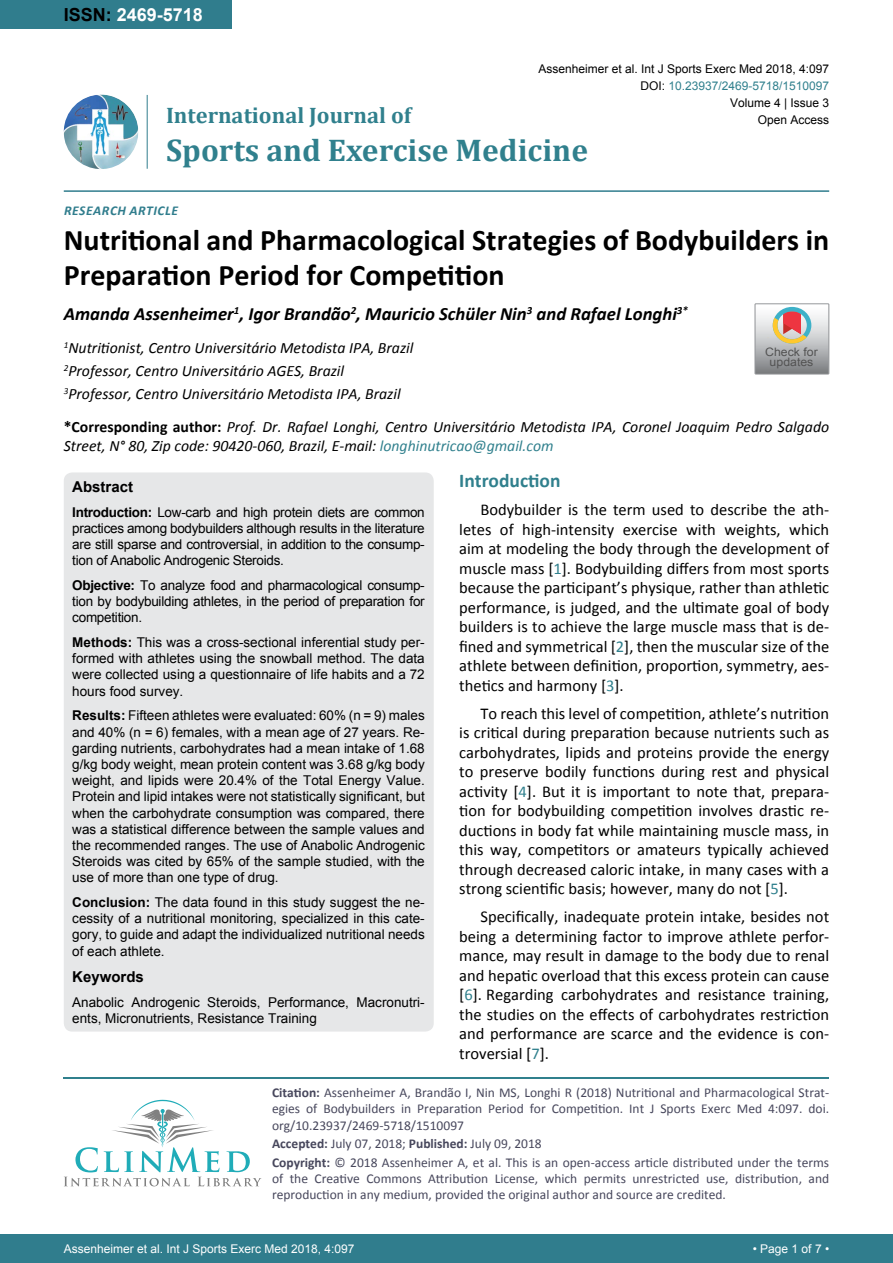
<style>
.page{position:relative;width:893px;height:1263px;background:#fff}
.page>*{position:absolute;margin:0;border:0;box-sizing:border-box;transform-origin:0 0}
.t1{font:700 31.5px "Cambria";color:#30808d}
.t2{font:700 30px/34.5px "Calibri";color:#000}
.t3{font:700 22.5px "Cambria";color:#30808d}
.t4{font:700 19.5px "Calibri";color:#30808d}
.t5{font:italic 700 18.75px "Calibri";color:#000}
.t6{font:700 18px "Arial";color:#fff}
.t7{font:16.5px/19.5px "Calibri";color:#000;text-align:justify}
.t8{font:italic 15.75px/23.1px "Calibri";color:#000}
.t9{font:700 15px "Arial";color:#000}
.t10{font:13.5px/16.2px "Arial";color:#000;text-align:justify}
.t11{font:13.5px/16.2px "Calibri";color:#47475c}
.t12{font:italic 700 13.5px "Calibri";letter-spacing:.04em;color:#307d8d}
.t13{font:12px "Arial";color:#000}
.t14{font:12px "Arial";color:#fff}
.t15{font:12px "Arial";color:#30808d}
.t16{font:11.7px/10.1px "Arial";color:#535353;text-align:center;scale:1.06 1}
.s1{color:#000}
.s2{font-weight:700;font-style:normal}
.s3{color:#30808d}
.s4{font-weight:700}
</style>
<div class="page">
<div style="left:0;top:1234px;width:893px;height:29px;background:#307d8d"></div>
<div style="left:0;top:0;width:231px;height:28px;background:#307d8d"></div>
<img style="left:64px;top:95px;width:74px;height:74px;border-radius:37px">
<hr style="left:147px;top:95px;width:1px;height:74px;background:#307d8d">
<hr style="left:64px;top:190px;width:765px;height:2px;background:#307d8d">
<hr style="left:64px;top:1077px;width:765px;height:1px;background:#30808d">
<svg style="left:64px;top:1100px;width:197px;height:86px"></svg>
<svg style="left:755px;top:304px;width:74px;height:70px;background:#bdb6b3"></svg>
<div style="left:64px;top:472px;width:370px;height:559px;background:#e6e7e8;border-radius:9px"></div>
<h3 class="t6" style="left:64px;top:2px;width:141px"><span class="s1">ISSN:</span> 2469-5718</h3>
<p class="t13" style="left:538px;top:60px;width:292px">Assenheimer et al. Int J Sports Exerc Med 2018, 4:097</p>
<p class="t13" style="left:730px;top:95px;width:101px">Volume 4 | Issue 3</p>
<p class="t15" style="left:640px;top:78px;width:190px"><span class="s1">DOI:</span> 10.23937/2469-5718/1510097</p>
<h3 class="t3" style="left:166px;top:100px;width:247px">International Journal of</h3>
<h1 class="t1" style="left:166px;top:128px;width:423px">Sports and Exercise Medicine</h1>
<p class="t13" style="left:758px;top:112px;width:73px">Open Access</p>
<p class="t12" style="left:64px;top:202px;width:115px">Research Ar ticl e</p>
<h2 class="t2" style="left:64px;top:221px;width:767px">Nutritional and Pharmacological Strategies of Bodybuilders in<br>Preparation Period for Competition</h2>
<h3 class="t5" style="left:64px;top:302px;width:626px">Amanda Assenheimer<sup>1</sup>, Igor Brandão<sup>2</sup>, Mauricio Schüler Nin<sup>3</sup> and Rafael Longhi<sup>3*</sup></h3>
<p class="t8" style="left:64px;top:336px;width:351px"><sup>1</sup>Nutritionist, Centro Universitário Metodista IPA, Brazil<br><sup>2</sup>Professor, Centro Universitário AGES, Brazil<br><sup>3</sup>Professor, Centro Universitário Metodista IPA, Brazil</p>
<p class="t8" style="left:64px;top:417px;width:767px;line-height:18.9px"><span class="s2">*Corresponding author:</span> Prof. Dr. Rafael Longhi, Centro Universitário Metodista IPA, Coronel Joaquim Pedro Salgado<br>Street, N° 80, Zip code: 90420-060, Brazil, E-mail: <span class="s3">longhinutricao@gmail.com</span></p>
<h3 class="t4" style="left:459px;top:468px;width:103px">Introduction</h3>
<p class="t7" style="left:459px;top:500px;width:371px;text-indent:21px">Bodybuilder is the term used to describe the ath&shy;letes of high-intensity exercise with weights, which aim at modeling the body through the development of muscle mass [<span class="s3">1</span>]. Bodybuilding differs from most sports because the participant’s physique, rather than athletic performance, is judged, and the ultimate goal of body builders is to achieve the large muscle mass that is de&shy;fined and symmetrical [<span class="s3">2</span>], then the muscular size of the athlete between definition, proportion, symmetry, aes&shy;thetics and harmony [<span class="s3">3</span>].</p>
<p class="t7" style="left:459px;top:703px;width:371px;text-indent:21px">To reach this level of competition, athlete’s nutrition is critical during preparation because nutrients such as carbohydrates, lipids and proteins provide the energy to preserve bodily functions during rest and physical activity [<span class="s3">4</span>]. But it is important to note that, prepara&shy;tion for bodybuilding competition involves drastic re&shy;ductions in body fat while maintaining muscle mass, in this way, competitors or amateurs typically achieved through decreased caloric intake, in many cases with a strong scientific basis; however, many do not [<span class="s3">5</span>].</p>
<p class="t7" style="left:459px;top:907px;width:371px;text-indent:21px">Specifically, inadequate protein intake, besides not being a determining factor to improve athlete perfor&shy;mance, may result in damage to the body due to renal and hepatic overload that this excess protein can cause [<span class="s3">6</span>]. Regarding carbohydrates and resistance training, the studies on the effects of carbohydrates restriction and performance are scarce and the evidence is con&shy;troversial [<span class="s3">7</span>].</p>
<p class="t16" style="left:765px;top:347px;width:51px">Check for updates</p>
<p class="t9" style="left:72px;top:477px;width:62px">Abstract</p>
<p class="t10" style="left:72px;top:504px;width:354px"><span class="s4">Introduction:</span> Low-carb and high protein diets are common practices among bodybuilders although results in the literature are still sparse and controversial, in addition to the consump&shy;tion of Anabolic Androgenic Steroids.</p>
<p class="t10" style="left:72px;top:577px;width:354px"><span class="s4">Objective:</span> To analyze food and pharmacological consump&shy;tion by bodybuilding athletes, in the period of preparation for competition.</p>
<p class="t10" style="left:72px;top:634px;width:354px"><span class="s4">Methods:</span> This was a cross-sectional inferential study per&shy;formed with athletes using the snowball method. The data were collected using a questionnaire of life habits and a 72 hours food survey.</p>
<p class="t10" style="left:72px;top:708px;width:354px"><span class="s4">Results:</span> Fifteen athletes were evaluated: 60% (n = 9) males and 40% (n = 6) females, with a mean age of 27 years. Re&shy;garding nutrients, carbohydrates had a mean intake of 1.68 g/kg body weight, mean protein content was 3.68 g/kg body weight, and lipids were 20.4% of the Total Energy Value.<br>Protein and lipid intakes were not statistically significant, but when the carbohydrate consumption was compared, there was a statistical difference between the sample values and the recommended ranges. The use of Anabolic Androgenic Steroids was cited by 65% of the sample studied, with the use of more than one type of drug.</p>
<p class="t10" style="left:72px;top:894px;width:354px"><span class="s4">Conclusion:</span> The data found in this study suggest the ne&shy;cessity of a nutritional monitoring, specialized in this cate&shy;gory, to guide and adapt the individualized nutritional needs of each athlete.</p>
<p class="t9" style="left:72px;top:967px;width:73px">Keywords</p>
<p class="t10" style="left:72px;top:994px;width:354px">Anabolic Androgenic Steroids, Performance, Macronutri&shy;ents, Micronutrients, Resistance Training</p>
<p class="t11" style="left:272px;top:1084px;width:559px;text-align:justify"><span class="s4">Citation:</span> Assenheimer A, Brandão I, Nin MS, Longhi R (2018) Nutritional and Pharmacological Strat&shy;egies of Bodybuilders in Preparation Period for Competition. Int J Sports Exerc Med 4:097. doi. org/10.23937/2469-5718/1510097</p>
<p class="t11" style="left:272px;top:1134px;width:559px;line-height:18.6px"><span class="s4">Accepted:</span> July 07, 2018; <span class="s4">Published:</span> July 09, 2018<br><span class="s4">Copyright:</span> © 2018 Assenheimer A, et al. This is an open-access article distributed under the terms</p>
<p class="t11" style="left:272px;top:1170px;width:559px">of the Creative Commons Attribution License, which permits unrestricted use, distribution, and reproduction in any medium, provided the original author and source are credited.</p>
<p class="t14" style="left:64px;top:1241px;width:292px">Assenheimer et al. Int J Sports Exerc Med 2018, 4:097</p>
<p class="t14" style="left:753px;top:1241px;width:78px">• Page 1 of 7 •</p>
</div>
